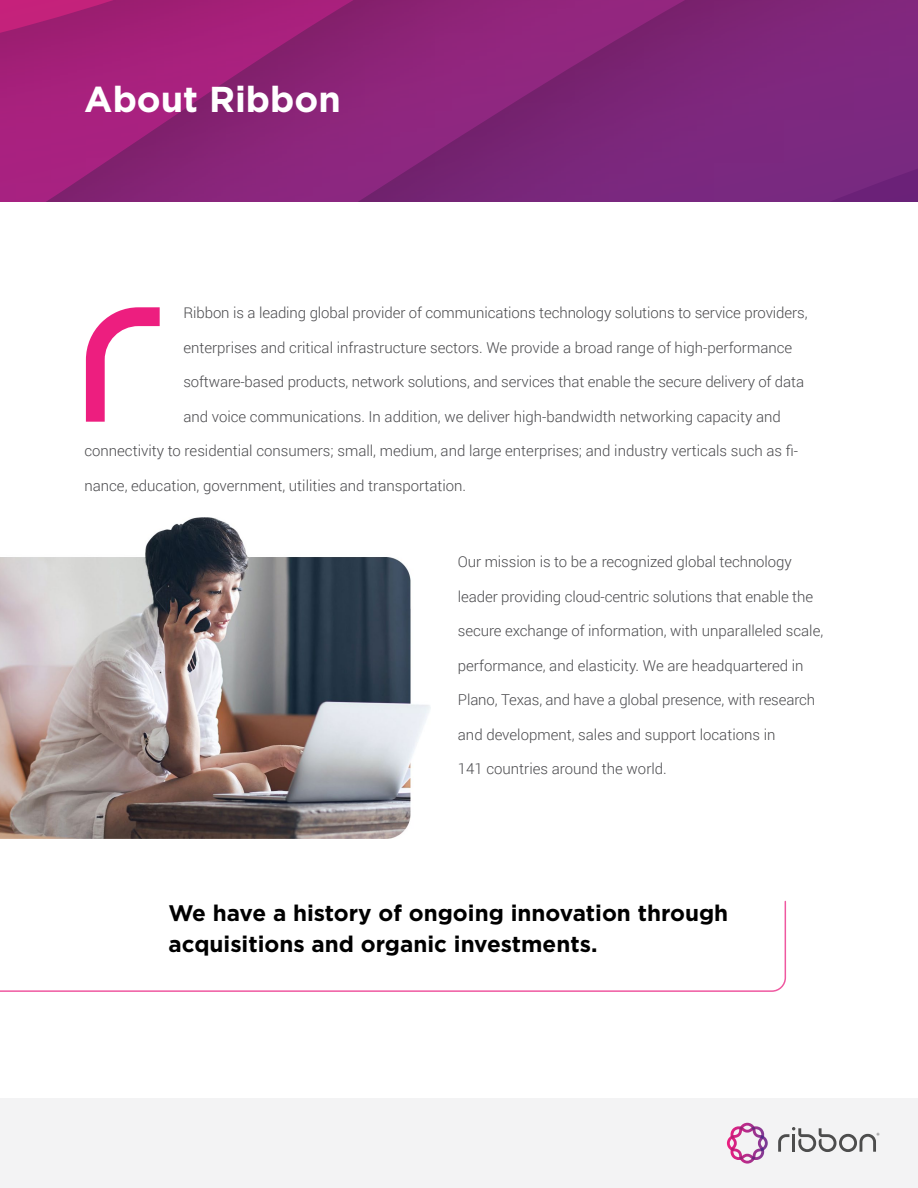
<style>
.page{position:relative;width:918px;height:1188px;background:#fff}
.page>*{position:absolute;margin:0;border:0;box-sizing:border-box;transform-origin:0 0}
.t1{font:700 36px "Gotham";color:#fff}
.t2{font:700 22.5px/31.5px "Gotham";color:#000}
.t3{font:300 15px "Roboto";color:#4a4a4d}
</style>
<div class="page">
<div style="left:0;top:1098px;width:918px;height:90px;background:#f3f3f4"></div>
<svg style="left:0;top:0;width:918px;height:201px;background:#892479"></svg>
<svg style="left:727px;top:1123px;width:41px;height:41px"></svg>
<svg style="left:778px;top:1127px;width:102px;height:25px"></svg>
<svg style="left:0;top:900px;width:787px;height:92px"></svg>
<svg style="left:86px;top:307px;width:74px;height:115px"></svg>
<img style="left:0;top:517px;width:431px;height:322px">
<h1 class="t1" style="left:84px;top:79px;width:258px">About Ribbon</h1>
<p class="t3" style="left:183px;top:302px;width:626px">Ribbon is a leading global provider of communications technology solutions to service providers,</p>
<p class="t3" style="left:183px;top:337px;width:610px">enterprises and critical infrastructure sectors. We provide a broad range of high-performance</p>
<p class="t3" style="left:183px;top:371px;width:622px">software-based products, network solutions, and services that enable the secure delivery of data</p>
<p class="t3" style="left:183px;top:406px;width:599px">and voice communications. In addition, we deliver high-bandwidth networking capacity and</p>
<p class="t3" style="left:84px;top:440px;width:715px">connectivity to residential consumers; small, medium, and large enterprises; and industry verticals such as fi-</p>
<p class="t3" style="left:84px;top:475px;width:383px">nance, education, government, utilities and transportation.</p>
<p class="t3" style="left:458px;top:551px;width:335px">Our mission is to be a recognized global technology</p>
<p class="t3" style="left:458px;top:586px;width:357px">leader providing cloud-centric solutions that enable the</p>
<p class="t3" style="left:458px;top:620px;width:367px">secure exchange of information, with unparalleled scale,</p>
<p class="t3" style="left:458px;top:655px;width:347px">performance, and elasticity. We are headquartered in</p>
<p class="t3" style="left:458px;top:689px;width:359px">Plano, Texas, and have a global presence, with research</p>
<p class="t3" style="left:458px;top:724px;width:319px">and development, sales and support locations in</p>
<p class="t3" style="left:458px;top:758px;width:210px">141 countries around the world.</p>
<h2 class="t2" style="left:168px;top:897px;width:561px">We have a history of ongoing innovation through acquisitions and organic investments.</h2>
</div>
